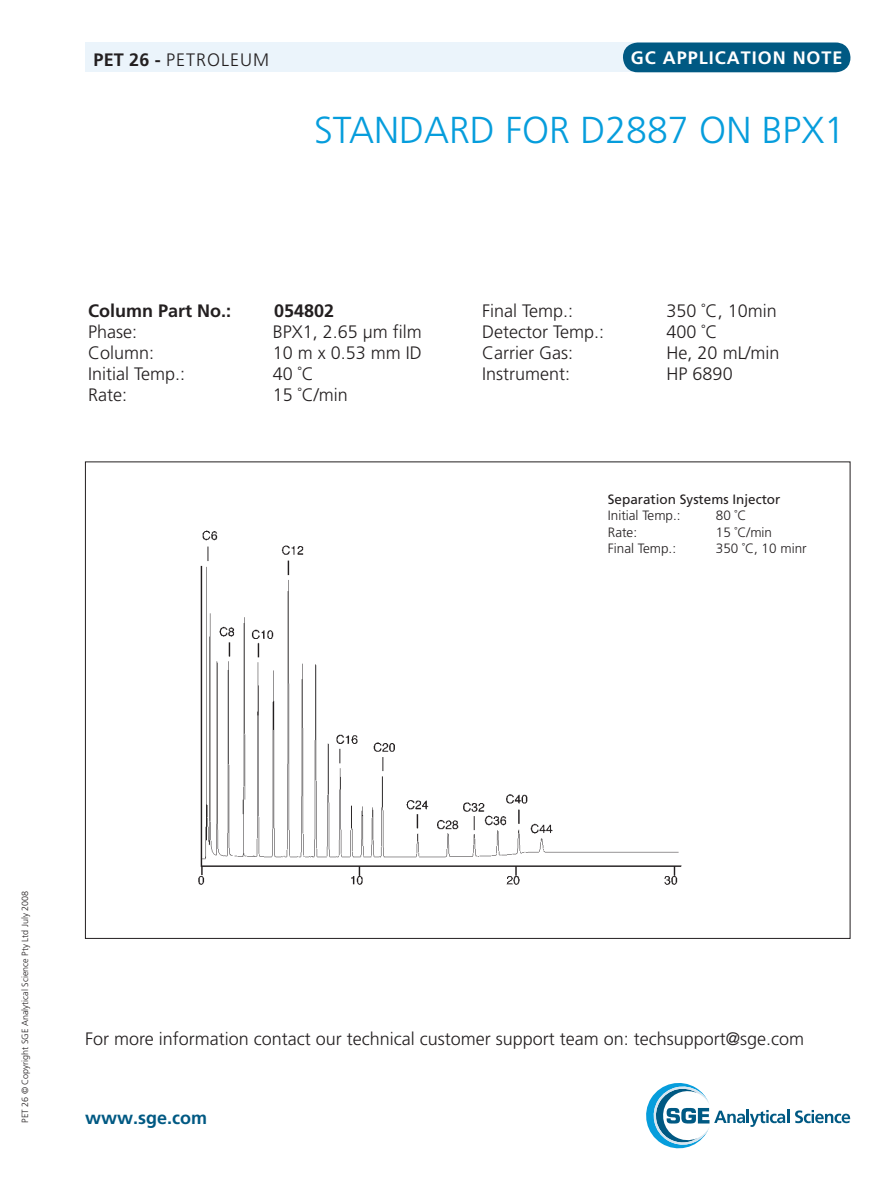
<style>
.page{position:relative;width:893px;height:1191px;background:#fff}
.page>*{position:absolute;margin:0;border:0;box-sizing:border-box;transform-origin:0 0}
.t1{font:300 37.5px "Frutiger";color:#069ddc}
.t2{font:300 18px "Frutiger";color:#231f20}
.t3{font:700 18px "Frutiger";color:#231f20}
.t4{font:700 18px "Frutiger";letter-spacing:.055em;color:#fff}
.t5{font:300 18px "Frutiger";letter-spacing:.055em;color:#231f20}
.t6{font:700 18px "Frutiger";color:#005983}
.t7{font:300 13.5px "Frutiger";color:#231f20}
.t8{font:13.5px "Frutiger";color:#231f20}
.t9{font:300 9px "Frutiger";color:#231f20}
.s1{font-weight:700}
</style>
<div class="page">
<div style="left:85px;top:43px;width:753px;height:29px;background:#ebf4fb"></div>
<div style="left:623px;top:43px;width:227px;height:29px;background:#005983;border-radius:15px"></div>
<svg style="left:795px;top:1110px;width:55px;height:13px"></svg>
<svg style="left:646px;top:1083px;width:143px;height:65px"></svg>
<img style="left:198px;top:530px;width:484px;height:355px">
<p class="t5" style="left:94px;top:49px;width:177px"><span class="s1">PET 26 -</span> PETROLEUM</p>
<p class="t4" style="left:631px;top:47px;width:213px">GC APPLICATION NOTE</p>
<h1 class="t1" style="left:314px;top:109px;width:213px">Standard for</h1>
<h1 class="t1" style="left:580px;top:109px;width:266px">D2887 on BPX1</h1>
<p class="t3" style="left:88px;top:300px;width:145px">Column Part No.:</p>
<p class="t3" style="left:274px;top:300px;width:62px">054802</p>
<p class="t2" style="left:88px;top:322px;width:51px">Phase:</p>
<p class="t2" style="left:273px;top:322px;width:151px">BPX1, 2.65 µm film</p>
<p class="t2" style="left:88px;top:343px;width:68px">Column:</p>
<p class="t2" style="left:273px;top:343px;width:148px">10 m x 0.53 mm ID</p>
<p class="t2" style="left:88px;top:364px;width:99px">Initial Temp.:</p>
<p class="t2" style="left:273px;top:364px;width:43px">40 ˚C</p>
<p class="t2" style="left:88px;top:385px;width:41px">Rate:</p>
<p class="t2" style="left:273px;top:385px;width:77px">15 ˚C/min</p>
<p class="t2" style="left:482px;top:301px;width:93px">Final Temp.:</p>
<p class="t2" style="left:667px;top:301px;width:112px">350 ˚C, 10min</p>
<p class="t2" style="left:482px;top:322px;width:124px">Detector Temp.:</p>
<p class="t2" style="left:667px;top:322px;width:53px">400 ˚C</p>
<p class="t2" style="left:482px;top:343px;width:92px">Carrier Gas:</p>
<p class="t2" style="left:667px;top:343px;width:115px">He, 20 mL/min</p>
<p class="t2" style="left:482px;top:364px;width:90px">Instrument:</p>
<p class="t2" style="left:667px;top:364px;width:68px">HP 6890</p>
<p class="t8" style="left:608px;top:491px;width:174px">Separation Systems Injector</p>
<p class="t7" style="left:608px;top:508px;width:74px">Initial Temp.:</p>
<p class="t7" style="left:716px;top:508px;width:32px">80 ˚C</p>
<p class="t7" style="left:608px;top:524px;width:31px">Rate:</p>
<p class="t7" style="left:716px;top:524px;width:58px">15 ˚C/min</p>
<p class="t7" style="left:608px;top:541px;width:70px">Final Temp.:</p>
<p class="t7" style="left:716px;top:541px;width:92px">350 ˚C, 10 minr</p>
<p class="t9" style="left:20px;top:1123px;width:234px;rotate:-90deg">PET 26 © Copyright SGE Analytical Science Pty Ltd July 2008</p>
<p class="t2" style="left:85px;top:1028px;width:721px">For more information contact our technical customer support team on: techsupport@sge.com</p>
<p class="t6" style="left:85px;top:1106px;width:124px">www.sge.com</p>
</div>
